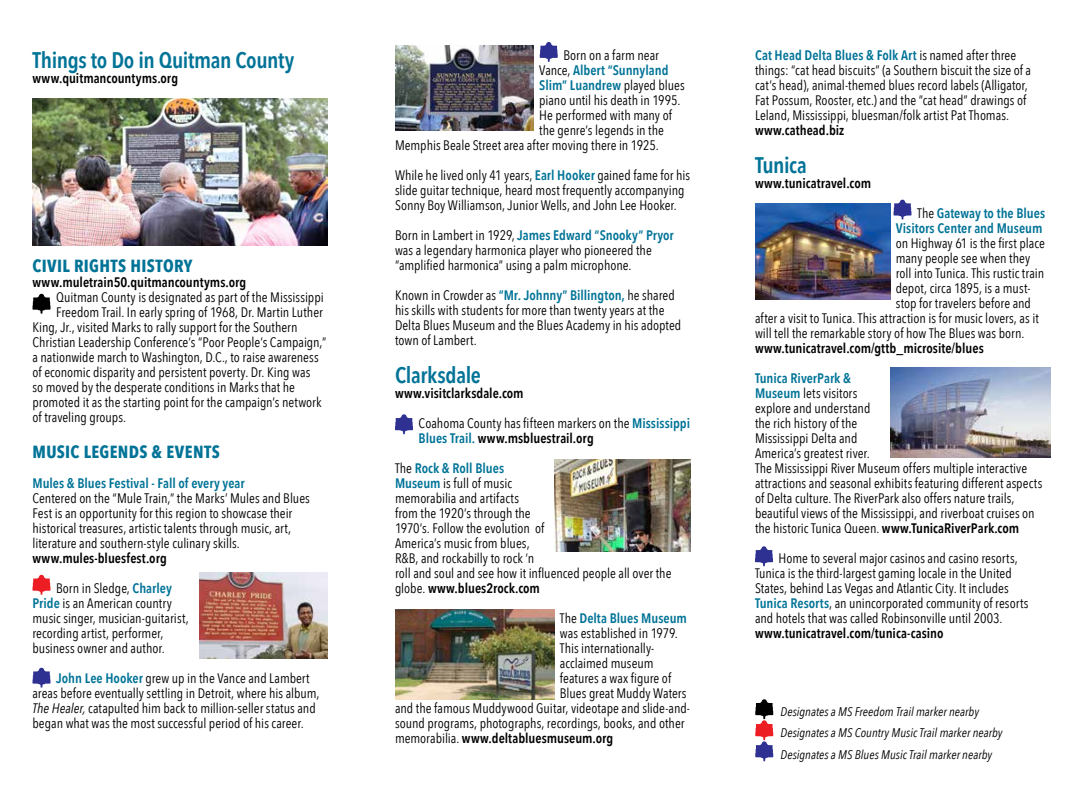
<style>
.page{position:relative;width:1080px;height:810px;background:#fff}
.page>*{position:absolute;margin:0;border:0;box-sizing:border-box;transform-origin:0 0}
.t1{font:600 22.5px "Avenir Next Condensed";letter-spacing:-.015em;color:#007397}
.t2{font:700 17.5px "Avenir Next Condensed";letter-spacing:.02em;color:#007397}
.t3{font:13.75px/15px "Avenir Next Condensed";color:#000}
.t4{font:600 13.75px/30px "Avenir Next Condensed";color:#000}
.t5{font:600 13.75px/30px "Avenir Next Condensed";color:#007397}
.t6{font:italic 12.5px/21.1px "Avenir Next Condensed";color:#000}
.s1{font-weight:400}
.s2{color:#007397}
.s3{font-weight:600;color:#007397}
.s4{font-style:italic}
.s5{font-weight:400;color:#000}
.s6{font-weight:600}
.s7{color:#000}
</style>
<div class="page">
<svg style="left:755px;top:699px;width:18px;height:62px"></svg>
<svg style="left:32px;top:294px;width:19px;height:20px"></svg>
<svg style="left:32px;top:575px;width:19px;height:20px"></svg>
<svg style="left:32px;top:668px;width:19px;height:20px"></svg>
<svg style="left:540px;top:42px;width:18px;height:20px"></svg>
<svg style="left:395px;top:414px;width:18px;height:20px"></svg>
<svg style="left:755px;top:546px;width:18px;height:20px"></svg>
<svg style="left:893px;top:200px;width:19px;height:19px"></svg>
<img style="left:32px;top:99px;width:296px;height:147px">
<img style="left:755px;top:203px;width:135px;height:96px">
<img style="left:554px;top:460px;width:136px;height:91px">
<img style="left:199px;top:572px;width:129px;height:86px">
<img style="left:890px;top:367px;width:160px;height:91px">
<img style="left:395px;top:609px;width:159px;height:90px">
<img style="left:395px;top:46px;width:139px;height:84px">
<h1 class="t1" style="left:32px;top:41px;width:264px">Things to Do in Quitman County</h1>
<p class="t4" style="left:32px;top:63px;width:147px">www.quitmancountyms.org</p>
<p class="t2" style="left:32px;top:255px;width:162px">CIVIL RIGHTS HISTORY</p>
<p class="t4" style="left:32px;top:267px;width:215px">www.muletrain50.quitmancountyms.org</p>
<p class="t3" style="left:56px;top:289px;width:269px">Quitman County is designated as part of the Mississippi</p>
<p class="t3" style="left:56px;top:304px;width:268px">Freedom Trail. In early spring of 1968, Dr. Martin Luther</p>
<p class="t3" style="left:32px;top:319px;width:267px">King, Jr., visited Marks to rally support for the Southern</p>
<p class="t3" style="left:32px;top:334px;width:296px">Christian Leadership Conference’s “Poor People’s Campaign,”</p>
<p class="t3" style="left:32px;top:349px;width:288px">a nationwide march to Washington, D.C., to raise awareness</p>
<p class="t3" style="left:32px;top:364px;width:280px">of economic disparity and persistent poverty. Dr. King was</p>
<p class="t3" style="left:32px;top:379px;width:264px">so moved by the desperate conditions in Marks that he</p>
<p class="t3" style="left:32px;top:394px;width:291px">promoted it as the starting point for the campaign’s network</p>
<p class="t3" style="left:32px;top:409px;width:95px">of traveling groups.</p>
<p class="t2" style="left:32px;top:441px;width:189px">MUSIC LEGENDS &amp; EVENTS</p>
<p class="t5" style="left:32px;top:468px;width:214px">Mules &amp; Blues Festival - Fall of every year</p>
<p class="t3" style="left:32px;top:490px;width:279px">Centered on the “Mule Train,” the Marks’ Mules and Blues Fest is an opportunity for this region to showcase their historical treasures, artistic talents through music, art, literature and southern-style culinary skills.</p>
<p class="t4" style="left:56px;top:543px;width:117px;text-indent:-24px">www.mules-bluesfest.org<br><span class="s1">Born in Sledge,</span> <span class="s2">Charley</span></p>
<p class="t3" style="left:32px;top:595px;width:158px"><span class="s3">Pride</span> is an American country music singer, musician-guitarist, recording artist, performer, business owner and author.</p>
<p class="t3" style="left:32px;top:670px;width:288px;text-indent:24px"><span class="s3">John Lee Hooker</span> grew up in the Vance and Lambert areas before eventually settling in Detroit, where his album, <span class="s4">The Healer,</span> catapulted him back to million-seller status and began what was the most successful period of his career.</p>
<p class="t3" style="left:563px;top:47px;width:97px">Born on a farm near</p>
<p class="t5" style="left:539px;top:54px;width:131px"><span class="s5">Vance,</span> Albert “Sunnyland</p>
<p class="t5" style="left:539px;top:69px;width:147px">Slim” Luandrew <span class="s5">played blues</span></p>
<p class="t3" style="left:539px;top:92px;width:143px">piano until his death in 1995.</p>
<p class="t3" style="left:539px;top:107px;width:134px">He performed with many of</p>
<p class="t3" style="left:539px;top:122px;width:126px">the genre’s legends in the</p>
<p class="t3" style="left:395px;top:137px;width:265px">Memphis Beale Street area after moving there in 1925.</p>
<p class="t3" style="left:395px;top:167px;width:297px">While he lived only 41 years, <span class="s3">Earl Hooker</span> gained fame for his slide guitar technique, heard most frequently accompanying<br>Sonny Boy Williamson, Junior Wells, and John Lee Hooker.</p>
<p class="t3" style="left:395px;top:227px;width:280px">Born in Lambert in 1929, <span class="s3">James Edward “Snooky” Pryor </span>was a legendary harmonica player who pioneered the “amplified harmonica” using a palm microphone.</p>
<p class="t3" style="left:395px;top:287px;width:288px">Known in Crowder as <span class="s3">“Mr. Johnny” Billington,</span> he shared his skills with students for more than twenty years at the Delta Blues Museum and the Blues Academy in his adopted town of Lambert.</p>
<h1 class="t1" style="left:395px;top:356px;width:88px">Clarksdale</h1>
<p class="t3" style="left:419px;top:378px;width:273px;line-height:30px;text-indent:-24px"><span class="s6">www.visitclarksdale.com<br></span>Coahoma County has fifteen markers on the <span class="s3">Mississippi</span></p>
<p class="t5" style="left:395px;top:423px;width:200px;text-indent:24px">Blues Trail. <span class="s7">www.msbluestrail.org<br></span><span class="s5">The</span> Rock &amp; Roll Blues</p>
<p class="t3" style="left:395px;top:475px;width:278px"><span class="s3">Museum</span> is full of music<br>memorabilia and artifacts<br>from the 1920’s through the<br>1970’s. Follow the evolution of<br>America’s music from blues,<br>R&amp;B, and rockabilly to rock ‘n<br>roll and soul and see how it influenced people all over the globe. <span class="s6">www.blues2rock.com</span></p>
<p class="t5" style="left:560px;top:603px;width:129px"><span class="s5">The</span> Delta Blues Museum</p>
<p class="t3" style="left:560px;top:625px;width:120px">was established in 1979.</p>
<p class="t3" style="left:560px;top:640px;width:96px">This internationally-</p>
<p class="t3" style="left:560px;top:655px;width:95px">acclaimed museum</p>
<p class="t3" style="left:560px;top:670px;width:113px">features a wax figure of</p>
<p class="t3" style="left:560px;top:685px;width:128px">Blues great Muddy Waters</p>
<p class="t3" style="left:395px;top:700px;width:297px">and the famous Muddywood Guitar, videotape and slide-and-</p>
<p class="t3" style="left:395px;top:715px;width:291px">sound programs, photographs, recordings, books, and other</p>
<p class="t4" style="left:395px;top:723px;width:220px"><span class="s1">memorabilia.</span> www.deltabluesmuseum.org</p>
<p class="t3" style="left:755px;top:47px;width:278px"><span class="s3">Cat Head Delta Blues &amp; Folk Art</span> is named after three things: “cat head biscuits” (a Southern biscuit the size of a cat’s head), animal-themed blues record labels (Alligator, Fat Possum, Rooster, etc.) and the “cat head” drawings of Leland, Mississippi, bluesman/folk artist Pat Thomas.</p>
<p class="t4" style="left:755px;top:114px;width:91px">www.cathead.biz</p>
<h1 class="t1" style="left:755px;top:146px;width:53px">Tunica</h1>
<p class="t4" style="left:755px;top:168px;width:118px">www.tunicatravel.com</p>
<p class="t5" style="left:896px;top:206px;width:151px;line-height:15px;text-align:right"><span class="s5">The</span> Gateway to the Blues<br>Visitors Center and Museum</p>
<p class="t3" style="left:896px;top:235px;width:151px">on Highway 61 is the first place</p>
<p class="t3" style="left:896px;top:250px;width:136px">many people see when they</p>
<p class="t3" style="left:896px;top:265px;width:150px">roll into Tunica. This rustic train</p>
<p class="t3" style="left:896px;top:280px;width:136px">depot, circa 1895, is a must-</p>
<p class="t3" style="left:896px;top:295px;width:137px">stop for travelers before and</p>
<p class="t3" style="left:755px;top:310px;width:285px">after a visit to Tunica. This attraction is for music lovers, as it</p>
<p class="t3" style="left:755px;top:325px;width:271px">will tell the remarkable story of how The Blues was born.</p>
<p class="t4" style="left:755px;top:333px;width:230px">www.tunicatravel.com/gttb_microsite/blues</p>
<p class="t3" style="left:755px;top:370px;width:289px"><span class="s3">Tunica RiverPark &amp;<br>Museum</span> lets visitors<br>explore and understand<br>the rich history of the<br>Mississippi Delta and<br>America’s greatest river.<br>The Mississippi River Museum offers multiple interactive attractions and seasonal exhibits featuring different aspects of Delta culture. The RiverPark also offers nature trails, beautiful views of the Mississippi, and riverboat cruises on the historic Tunica Queen. <span class="s6">www.TunicaRiverPark.com</span></p>
<p class="t3" style="left:755px;top:550px;width:275px;text-indent:24px">Home to several major casinos and casino resorts, Tunica is the third-largest gaming locale in the United States, behind Las Vegas and Atlantic City. It includes <span class="s3">Tunica Resorts</span>, an unincorporated community of resorts and hotels that was called Robinsonville until 2003.</p>
<p class="t4" style="left:755px;top:618px;width:190px">www.tunicatravel.com/tunica-casino</p>
<p class="t6" style="left:781px;top:701px;width:224px">Designates a MS Freedom Trail marker nearby<br>Designates a MS Country Music Trail marker nearby<br>Designates a MS Blues Music Trail marker nearby</p>
</div>
